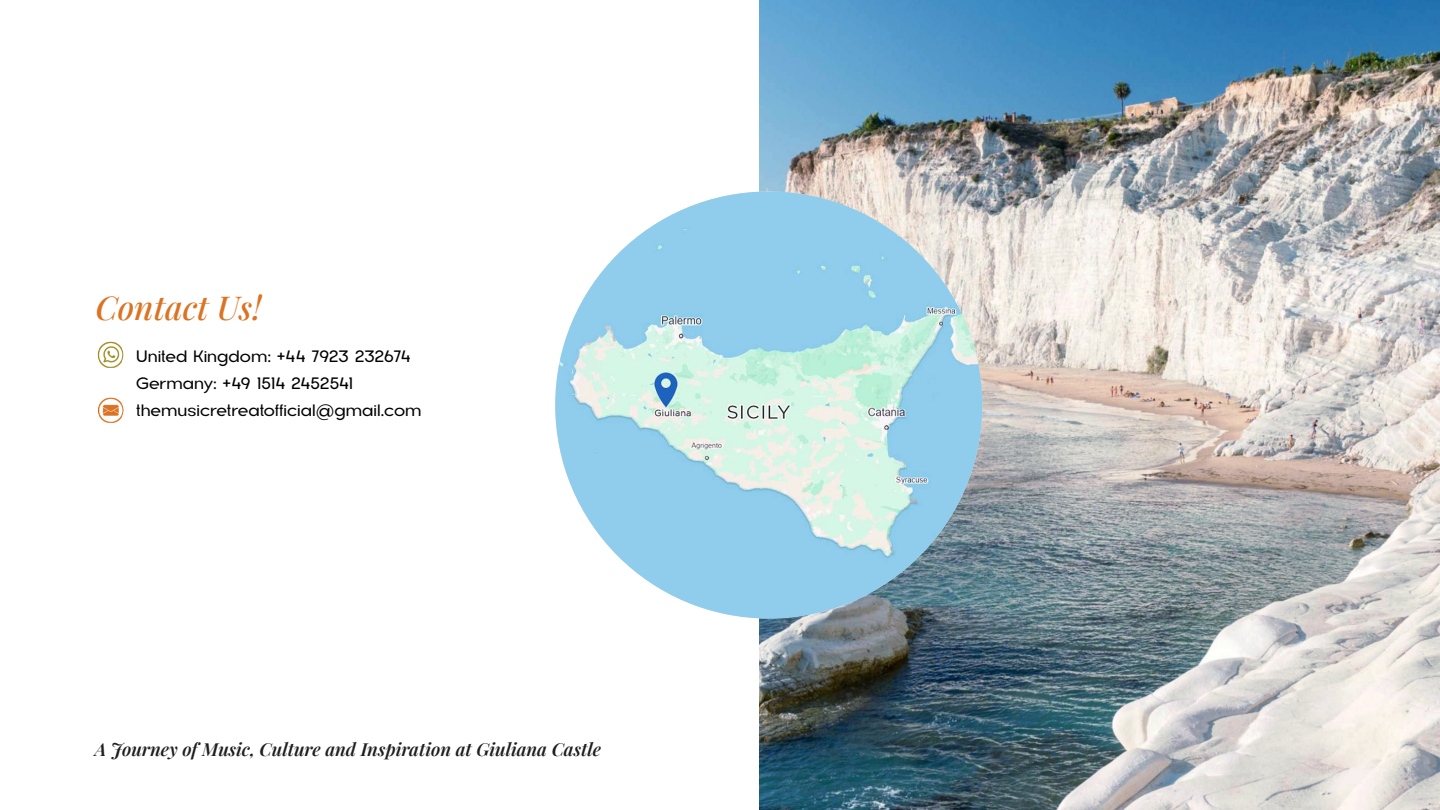
<style>
.page{position:relative;width:1440px;height:810px;background:#fff}
.page>*{position:absolute;margin:0;border:0;box-sizing:border-box;transform-origin:0 0}
.t1{font:italic 500 33px "Playfair Display";color:#dc7323}
.t2{font:italic 600 18px "Playfair Display";color:#1f1f1f}
.t3{font:16.5px/27.2px "San Diego";color:#000}
</style>
<div class="page">
<img style="left:760px;top:0;width:680px;height:810px">
<img style="left:555px;top:191px;width:427px;height:428px;border-radius:213px">
<img style="left:97px;top:341px;width:27px;height:27px">
<img style="left:97px;top:397px;width:27px;height:26px">
<h1 class="t1" style="left:95px;top:282px;width:168px">Contact Us!</h1>
<p class="t3" style="left:136px;top:343px;width:287px">United Kingdom: +44 7923 232674<br>Germany: +49 1514 2452541 themusicretreatofficial@gmail.com</p>
<p class="t2" style="left:95px;top:735px;width:508px">A Journey of Music, Culture and Inspiration at Giuliana Castle</p>
</div>
